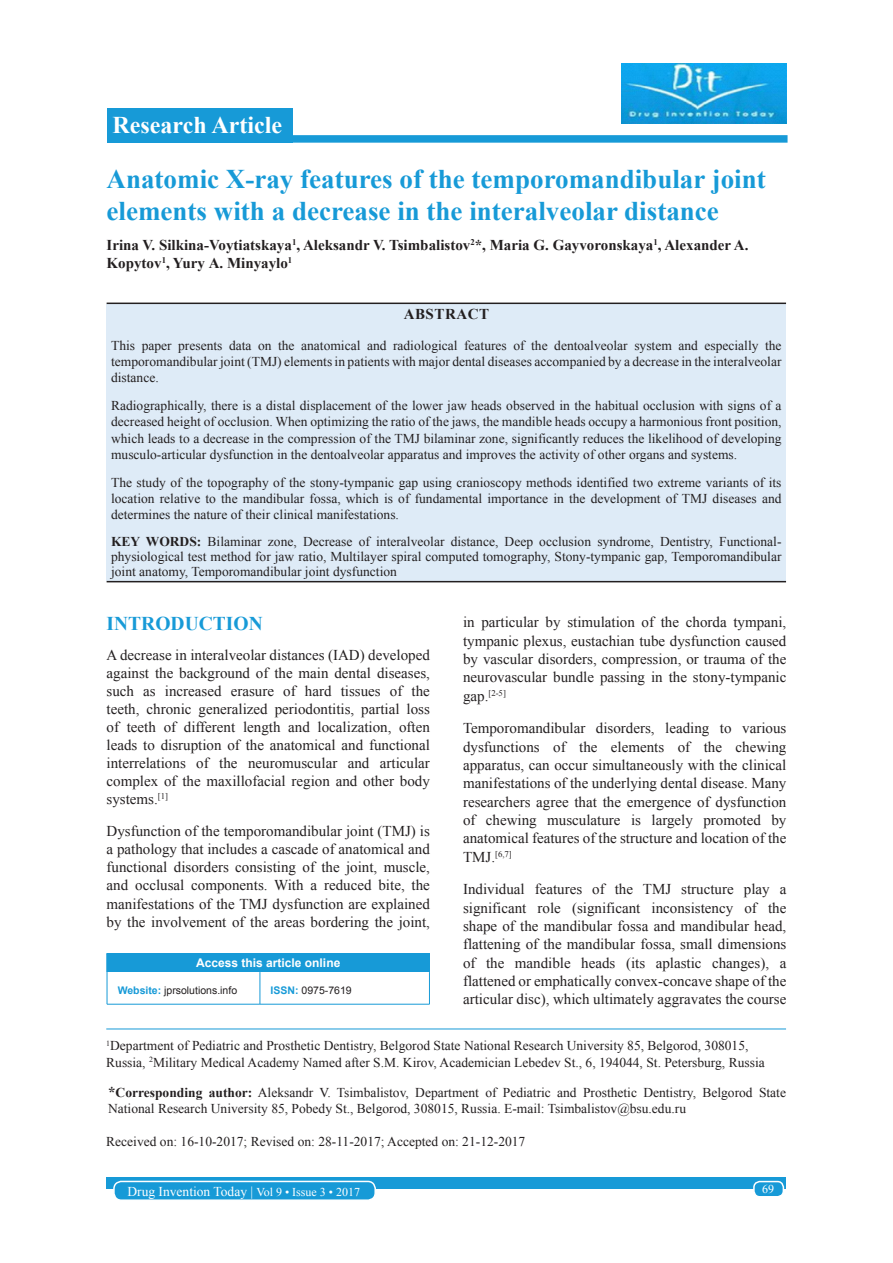
<style>
.page{position:relative;width:893px;height:1263px;background:#fff}
.page>*{position:absolute;margin:0;border:0;box-sizing:border-box;transform-origin:0 0}
.AT{font:700 27px/32.4px "Times New Roman";color:#179ad7}
.AH{font:700 24px "Times New Roman";color:#fff}
.t1{font:700 19.5px "Times New Roman";color:#179ad7}
.TX{font:15px/18.3px "Times New Roman";color:#231f20;text-align:justify}
.AU{font:700 15px/18px "Times New Roman";color:#231f20}
.ABSH{font:700 15px "Times New Roman";letter-spacing:.035em;color:#231f20}
.ABS{font:13.5px/16.2px "Times New Roman";color:#231f20;text-align:justify}
.KWD{font:13.5px/15px "Times New Roman";color:#231f20;text-align:justify}
.AFF{font:13.5px/16.2px "Times New Roman";color:#231f20}
.ADD{font:13.5px/16.2px "Times New Roman";color:#231f20}
.HIS{font:13.5px "Times New Roman";color:#231f20}
.foot1{font:13.5px "Times New Roman";color:#fff}
.ATAO{font:700 12px "Arial";color:#fff}
.foot1-2{font:12px "Times New Roman";color:#fff}
.WEBSITE{font:10.5px "Arial";color:#231f20}
.TX-2{font:8.7px "Times New Roman";color:#231f20}
.s1{font-weight:700}
.s2{font-weight:700;color:#179ad7}
.s3{font-size:15px}
.s4{font-weight:700;font-size:15px}
.s5{font-size:12px}
</style>
<div class="page">
<div style="left:106px;top:1177px;width:680px;height:12px;background:#179ad7"></div>
<div style="left:753px;top:1181px;width:30px;height:15px;background:#179ad7;border-radius:6px"></div>
<div style="left:752px;top:1180px;width:31px;height:17px;border:2px solid #fff;border-radius:6px"></div>
<div style="left:114px;top:1181px;width:261px;height:19px;background:#179ad7;border-radius:7px"></div>
<div style="left:113px;top:1180px;width:263px;height:21px;border:2px solid #fff;border-radius:7px"></div>
<div style="left:106px;top:108px;width:186px;height:34px;background:#179ad7"></div>
<div style="left:265px;top:135px;width:522px;height:8px;background:#179ad7"></div>
<hr style="left:106px;top:1028px;width:679px;height:1px;background:#179ad7">
<div style="left:107px;top:953px;width:322px;height:19px;background:#179ad7"></div>
<svg style="left:106px;top:954px;width:1px;height:18px"></svg>
<hr style="left:106px;top:953px;width:154px;height:1px;background:#179ad7">
<svg style="left:429px;top:954px;width:1px;height:18px"></svg>
<hr style="left:107px;top:972px;width:1px;height:32px;background:#179ad7">
<hr style="left:107px;top:1004px;width:153px;height:1px;background:#179ad7">
<hr style="left:259px;top:972px;width:1px;height:32px;background:#179ad7">
<hr style="left:429px;top:972px;width:1px;height:32px;background:#179ad7">
<hr style="left:260px;top:1004px;width:169px;height:1px;background:#179ad7">
<img style="left:621px;top:63px;width:164px;height:60px">
<div style="left:106px;top:304px;width:679px;height:277px;background:#deebf7"></div>
<hr style="left:106px;top:302px;width:679px;height:2px;background:#231f20">
<hr style="left:106px;top:581px;width:679px;height:1px;background:#231f20">
<p class="AH" style="left:112px;top:108px;width:171px">Research Article</p>
<p class="AT" style="left:106px;top:162px;width:660px">Anatomic X-ray features of the temporomandibular joint elements with a decrease in the interalveolar distance</p>
<p class="AU" style="left:106px;top:236px;width:643px">Irina V. Silkina-Voytiatskaya<sup>1</sup>, Aleksandr V. Tsimbalistov<sup>2</sup>*, Maria G. Gayvoronskaya<sup>1</sup>, Alexander A.<br>Kopytov<sup>1</sup>, Yury А. Minyaylo<sup>1</sup></p>
<p class="ABSH" style="left:403px;top:303px;width:87px">ABSTRACT</p>
<p class="ABS" style="left:111px;top:336px;width:671px">This paper presents data on the anatomical and radiological features of the dentoalveolar system and especially the temporomandibular joint (TMJ) elements in patients with major dental diseases accompanied by a decrease in the interalveolar distance.</p>
<p class="ABS" style="left:111px;top:397px;width:671px">Radiographically, there is a distal displacement of the lower jaw heads observed in the habitual occlusion with signs of a decreased height of occlusion. When optimizing the ratio of the jaws, the mandible heads occupy a harmonious front position, which leads to a decrease in the compression of the TMJ bilaminar zone, significantly reduces the likelihood of developing musculo-articular dysfunction in the dentoalveolar apparatus and improves the activity of other organs and systems.</p>
<p class="ABS" style="left:111px;top:474px;width:671px">The study of the topography of the stony-tympanic gap using cranioscopy methods identified two extreme variants of its location relative to the mandibular fossa, which is of fundamental importance in the development of TMJ diseases and determines the nature of their clinical manifestations.</p>
<p class="KWD" style="left:111px;top:534px;width:671px"><span class="s1">KEY WORDS:</span> Bilaminar zone, Decrease of interalveolar distance, Deep occlusion syndrome, Dentistry, Functional&shy;physiological test method for jaw ratio, Multilayer spiral computed tomography, Stony-tympanic gap, Temporomandibular joint anatomy, Temporomandibular joint dysfunction</p>
<h1 class="t1" style="left:106px;top:609px;width:157px">INTRODUCTION</h1>
<p class="TX" style="left:106px;top:645px;width:325px">A decrease in interalveolar distances (IAD) developed against the background of the main dental diseases, such as increased erasure of hard tissues of the teeth, chronic generalized periodontitis, partial loss of teeth of different length and localization, often leads to disruption of the anatomical and functional interrelations of the neuromuscular and articular complex of the maxillofacial region and other body systems.<sup>[1]</sup></p>
<p class="TX" style="left:106px;top:822px;width:325px">Dysfunction of the temporomandibular joint (TMJ) is a pathology that includes a cascade of anatomical and functional disorders consisting of the joint, muscle, and occlusal components. With a reduced bite, the manifestations of the TMJ dysfunction are explained by the involvement of the areas bordering the joint,</p>
<p class="ATAO" style="left:196px;top:954px;width:146px">Access this article online</p>
<p class="WEBSITE" style="left:118px;top:982px;width:121px"><span class="s2">Website:</span> jprsolutions.info</p>
<p class="WEBSITE" style="left:270px;top:982px;width:83px"><span class="s2">ISSN:</span> 0975-7619</p>
<p class="TX" style="left:463px;top:612px;width:325px">in particular by stimulation of the chorda tympani, tympanic plexus, eustachian tube dysfunction caused by vascular disorders, compression, or trauma of the neurovascular bundle passing in the stony-tympanic</p>
<p class="TX-2" style="left:463px;top:686px;width:44px"><span class="s3">gap.</span>[2-5]</p>
<p class="TX" style="left:463px;top:718px;width:325px">Temporomandibular disorders, leading to various dysfunctions of the elements of the chewing apparatus, can occur simultaneously with the clinical manifestations of the underlying dental disease. Many researchers agree that the emergence of dysfunction of chewing musculature is largely promoted by anatomical features of the structure and location of the</p>
<p class="TX-2" style="left:463px;top:847px;width:50px"><span class="s3">TMJ.</span>[6,7]</p>
<p class="TX" style="left:463px;top:879px;width:325px">Individual features of the TMJ structure play a significant role (significant inconsistency of the shape of the mandibular fossa and mandibular head, flattening of the mandibular fossa, small dimensions of the mandible heads (its aplastic changes), a flattened or emphatically convex-concave shape of the articular disc), which ultimately aggravates the course</p>
<p class="AFF" style="left:106px;top:1037px;width:659px"><sup>1</sup>Department of Pediatric and Prosthetic Dentistry, Belgorod State National Research University 85, Belgorod, 308015,<br>Russia, <sup>2</sup>Military Medical Academy Named after S.M. Kirov, Academician Lebedev St., 6, 194044, St. Petersburg, Russia</p>
<p class="ADD" style="left:108px;top:1083px;width:679px"><span class="s4">*</span><span class="s1">Corresponding author:</span> Aleksandr V. Tsimbalistov, Department of Pediatric and Prosthetic Dentistry, Belgorod State<br>National Research University 85, Pobedy St., Belgorod, 308015, Russia. E-mail: Tsimbalistov@bsu.edu.ru</p>
<p class="HIS" style="left:106px;top:1131px;width:420px">Received on: 16-10-2017; Revised on: 28-11-2017; Accepted on: 21-12-2017</p>
<p class="foot1" style="left:127px;top:1181px;width:234px">Drug Invention Today | <span class="s5">Vol 9 • Issue 3 • 2017</span></p>
<p class="foot1-2" style="left:761px;top:1180px;width:13px">69</p>
</div>
